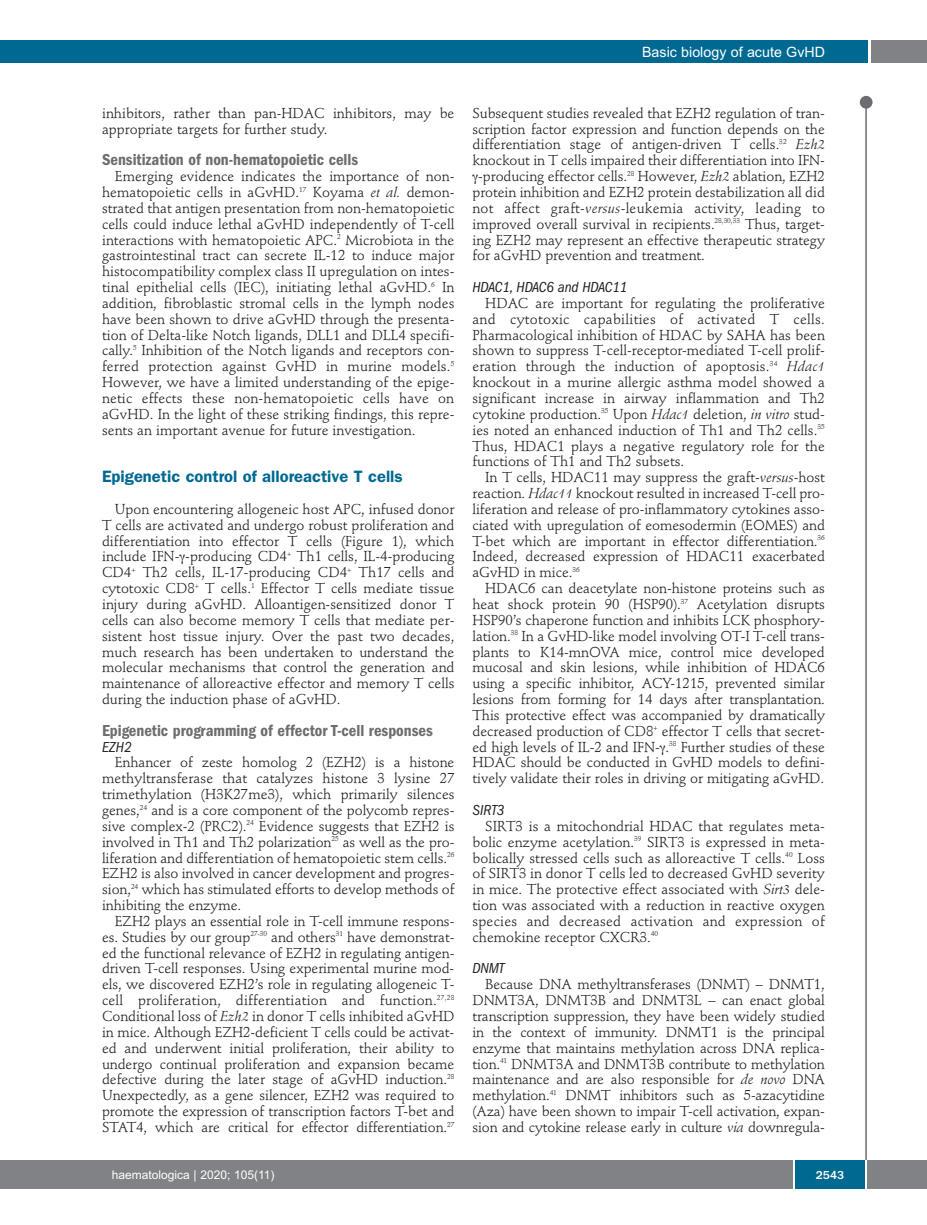
<style>
.page{position:relative;width:927px;height:1225px;background:#fff}
.page>*{position:absolute;margin:0;border:0;box-sizing:border-box;transform-origin:0 0}
.t1{font:600 condensed 16.5px "Franklin Gothic";color:#6c6d70}
.t2{font:600 16.5px "Franklin Gothic";color:#006991}
.t3{font:italic condensed 15px "Franklin Gothic";letter-spacing:-.005em;color:#231f20}
.t4{font:14.25px/15.9px "Stempel Schneidler";letter-spacing:-.005em;color:#231f20;text-align:justify}
.t5{font:14.25px "Stempel Schneidler";letter-spacing:.015em;color:#231f20}
.t6{font:14.25px "Arial";color:#fff}
.t7{font:12px "Arial";color:#fff}
.t8{font:500 12px "Franklin Gothic";color:#fff}
.s1{font-style:italic}
</style>
<div class="page">
<div style="left:860px;top:96px;width:12px;height:13px;background:#6c6d70;border-radius:50%"></div>
<hr style="left:865px;top:98px;width:2px;height:1062px;background:#6c6d70">
<div style="left:871px;top:40px;width:56px;height:22px;background:#808285"></div>
<div style="left:18px;top:40px;width:849px;height:22px;background:#006991"></div>
<div style="left:17px;top:1160px;width:910px;height:28px;background:#808285"></div>
<div style="left:795px;top:1160px;width:70px;height:28px;background:#006991"></div>
<hr style="left:793px;top:1160px;width:2px;height:28px;background:#fff">
<hr style="left:865px;top:1160px;width:2px;height:28px;background:#fff">
<div style="left:0;top:40px;width:19px;height:22px;background:#006991"></div>
<div style="left:0;top:1160px;width:18px;height:28px;background:#808285"></div>
<p class="t6" style="left:642px;top:44px;width:184px">Basic biology of acute GvHD</p>
<p class="t4" style="left:102px;top:106px;width:354px">inhibitors, rather than pan-HDAC inhibitors, may be appropriate targets for further study.</p>
<p class="t1" style="left:102px;top:154px;width:258px">Sensitization of non-hematopoietic cells</p>
<p class="t4" style="left:102px;top:170px;width:354px;text-indent:13px">Emerging evidence indicates the importance of non&shy;hematopoietic cells in aGvHD.<sup>17</sup> Koyama <span class="s1">et al.</span> demon&shy;strated that antigen presentation from non-hematopoietic cells could induce lethal aGvHD independently of T-cell interactions with hematopoietic APC.<sup>2</sup> Microbiota in the gastrointestinal tract can secrete IL-12 to induce major histocompatibility complex class II upregulation on intes&shy;tinal epithelial cells (IEC), initiating lethal aGvHD.<sup>6</sup> In addition, fibroblastic stromal cells in the lymph nodes have been shown to drive aGvHD through the presenta&shy;tion of Delta-like Notch ligands, DLL1 and DLL4 specifi&shy;cally.<sup>5</sup> Inhibition of the Notch ligands and receptors con&shy;ferred protection against GvHD in murine models.<sup>5<br></sup>However, we have a limited understanding of the epige&shy;netic effects these non-hematopoietic cells have on aGvHD. In the light of these striking findings, this repre&shy;sents an important avenue for future investigation.</p>
<p class="t2" style="left:102px;top:471px;width:302px">Epigenetic control of alloreactive T cells</p>
<p class="t4" style="left:102px;top:502px;width:354px;text-indent:13px">Upon encountering allogeneic host APC, infused donor T cells are activated and undergo robust proliferation and differentiation into effector T cells (Figure 1), which include IFN- -producing CD4<sup>+</sup> Th1 cells, IL-4-producing CD4<sup>+</sup> Th2 cells, IL-17-producing CD4<sup>+</sup> Th17 cells and cytotoxic CD8<sup>+</sup> T cells.<sup>1</sup> Effector T cells mediate tissue injury during aGvHD. Alloantigen-sensitized donor T cells can also become memory T cells that mediate per&shy;sistent host tissue injury. Over the past two decades, much research has been undertaken to understand the molecular mechanisms that control the generation and maintenance of alloreactive effector and memory T cells during the induction phase of aGvHD.</p>
<p class="t1" style="left:102px;top:724px;width:332px">Epigenetic programming of effector T-cell responses</p>
<p class="t3" style="left:102px;top:741px;width:31px">EZH2</p>
<p class="t4" style="left:102px;top:756px;width:354px;text-indent:13px">Enhancer of zeste homolog 2 (EZH2) is a histone methyltransferase that catalyzes histone 3 lysine 27 trimethylation (H3K27me3), which primarily silences genes,<sup>24</sup> and is a core component of the polycomb repres&shy;sive complex-2 (PRC2).<sup>24</sup> Evidence suggests that EZH2 is involved in Th1 and Th2 polarization<sup>25</sup> as well as the pro&shy;liferation and differentiation of hematopoietic stem cells.<sup>26<br></sup>EZH2 is also involved in cancer development and progres&shy;sion,<sup>24</sup> which has stimulated efforts to develop methods of inhibiting the enzyme.</p>
<p class="t4" style="left:102px;top:914px;width:354px;text-indent:13px">EZH2 plays an essential role in T-cell immune respons&shy;es. Studies by our group<sup>27-30</sup> and others<sup>31</sup> have demonstrat&shy;ed the functional relevance of EZH2 in regulating antigen&shy;driven T-cell responses. Using experimental murine mod&shy;els, we discovered EZH2’s role in regulating allogeneic T&shy;cell proliferation, differentiation and function.<sup>27,28<br></sup>Conditional loss of <span class="s1">Ezh2</span> in donor T cells inhibited aGvHD in mice. Although EZH2-deficient T cells could be activat&shy;ed and underwent initial proliferation, their ability to undergo continual proliferation and expansion became defective during the later stage of aGvHD induction.<sup>28<br></sup>Unexpectedly, as a gene silencer, EZH2 was required to promote the expression of transcription factors T-bet and STAT4, which are critical for effector differentiation.<sup>27</sup></p>
<p class="t4" style="left:472px;top:106px;width:354px">Subsequent studies revealed that EZH2 regulation of tran-</p>
<p class="t4" style="left:472px;top:122px;width:354px">scription factor expression and function depends on the</p>
<p class="t4" style="left:472px;top:138px;width:354px">differentiation stage of antigen-driven T cells.<sup>32</sup> <span class="s1">Ezh2</span></p>
<p class="t4" style="left:472px;top:154px;width:354px">knockout in T cells impaired their differentiation into IFN-</p>
<p class="t4" style="left:478px;top:170px;width:348px">-producing effector cells.<sup>28</sup> However, <span class="s1">Ezh2</span> ablation, EZH2</p>
<p class="t4" style="left:472px;top:185px;width:354px">protein inhibition and EZH2 protein destabilization all did</p>
<p class="t5" style="left:472px;top:202px;width:354px">not affect graft-<span class="s1">versus</span>-leukemia activity, leading to</p>
<p class="t4" style="left:472px;top:217px;width:354px">improved overall survival in recipients.<sup>28,30,33</sup> Thus, target-</p>
<p class="t4" style="left:472px;top:233px;width:354px">ing EZH2 may represent an effective therapeutic strategy</p>
<p class="t4" style="left:472px;top:249px;width:234px">for aGvHD prevention and treatment.</p>
<p class="t3" style="left:472px;top:282px;width:157px">HDAC1, HDAC6 and HDAC11</p>
<p class="t4" style="left:472px;top:296px;width:354px;text-indent:13px">HDAC are important for regulating the proliferative and cytotoxic capabilities of activated T cells.<br>Pharmacological inhibition of HDAC by SAHA has been shown to suppress T-cell-receptor-mediated T-cell prolif&shy;eration through the induction of apoptosis.<sup>34</sup> <span class="s1">Hdac1 </span>knockout in a murine allergic asthma model showed a significant increase in airway inflammation and Th2 cytokine production.<sup>35</sup> Upon <span class="s1">Hdac1</span> deletion, <span class="s1">in vitro</span> stud&shy;ies noted an enhanced induction of Th1 and Th2 cells.<sup>35<br></sup>Thus, HDAC1 plays a negative regulatory role for the functions of Th1 and Th2 subsets.</p>
<p class="t4" style="left:472px;top:471px;width:354px;text-indent:13px">In T cells, HDAC11 may suppress the graft-<span class="s1">versus</span>-host reaction. <span class="s1">Hdac11</span> knockout resulted in increased T-cell pro&shy;liferation and release of pro-inflammatory cytokines asso&shy;ciated with upregulation of eomesodermin (EOMES) and T-bet which are important in effector differentiation.<sup>36<br></sup>Indeed, decreased expression of HDAC11 exacerbated aGvHD in mice.<sup>36</sup></p>
<p class="t4" style="left:472px;top:581px;width:354px;text-indent:13px">HDAC6 can deacetylate non-histone proteins such as heat shock protein 90 (HSP90).<sup>37</sup> Acetylation disrupts HSP90’s chaperone function and inhibits LCK phosphory&shy;lation.<sup>38</sup> In a GvHD-like model involving OT-I T-cell trans&shy;plants to K14-mnOVA mice, control mice developed mucosal and skin lesions, while inhibition of HDAC6 using a specific inhibitor, ACY-1215, prevented similar lesions from forming for 14 days after transplantation.<br>This protective effect was accompanied by dramatically decreased production of CD8<sup>+</sup> effector T cells that secret&shy;ed high levels of IL-2 and IFN- .<sup>38</sup> Further studies of these HDAC should be conducted in GvHD models to defini&shy;tively validate their roles in driving or mitigating aGvHD.</p>
<p class="t3" style="left:472px;top:805px;width:34px">SIRT3</p>
<p class="t4" style="left:472px;top:819px;width:354px;text-indent:13px">SIRT3 is a mitochondrial HDAC that regulates meta&shy;bolic enzyme acetylation.<sup>39</sup> SIRT3 is expressed in meta&shy;bolically stressed cells such as alloreactive T cells.<sup>40</sup> Loss of SIRT3 in donor T cells led to decreased GvHD severity in mice. The protective effect associated with <span class="s1">Sirt3</span> dele&shy;tion was associated with a reduction in reactive oxygen species and decreased activation and expression of chemokine receptor CXCR3.<sup>40</sup></p>
<p class="t3" style="left:472px;top:963px;width:34px">DNMT</p>
<p class="t4" style="left:472px;top:978px;width:354px;text-indent:13px">Because DNA methyltransferases (DNMT) – DNMT1, DNMT3A, DNMT3B and DNMT3L – can enact global transcription suppression, they have been widely studied in the context of immunity. DNMT1 is the principal enzyme that maintains methylation across DNA replica&shy;tion.<sup>41</sup> DNMT3A and DNMT3B contribute to methylation maintenance and are also responsible for <span class="s1">de novo</span> DNA methylation.<sup>41</sup> DNMT inhibitors such as 5-azacytidine (Aza) have been shown to impair T-cell activation, expan&shy;sion and cytokine release early in culture <span class="s1">via</span> downregula-</p>
<p class="t7" style="left:112px;top:1167px;width:164px">haematologica | 2020; 105(11)</p>
<p class="t8" style="left:816px;top:1167px;width:30px">2543</p>
</div>
